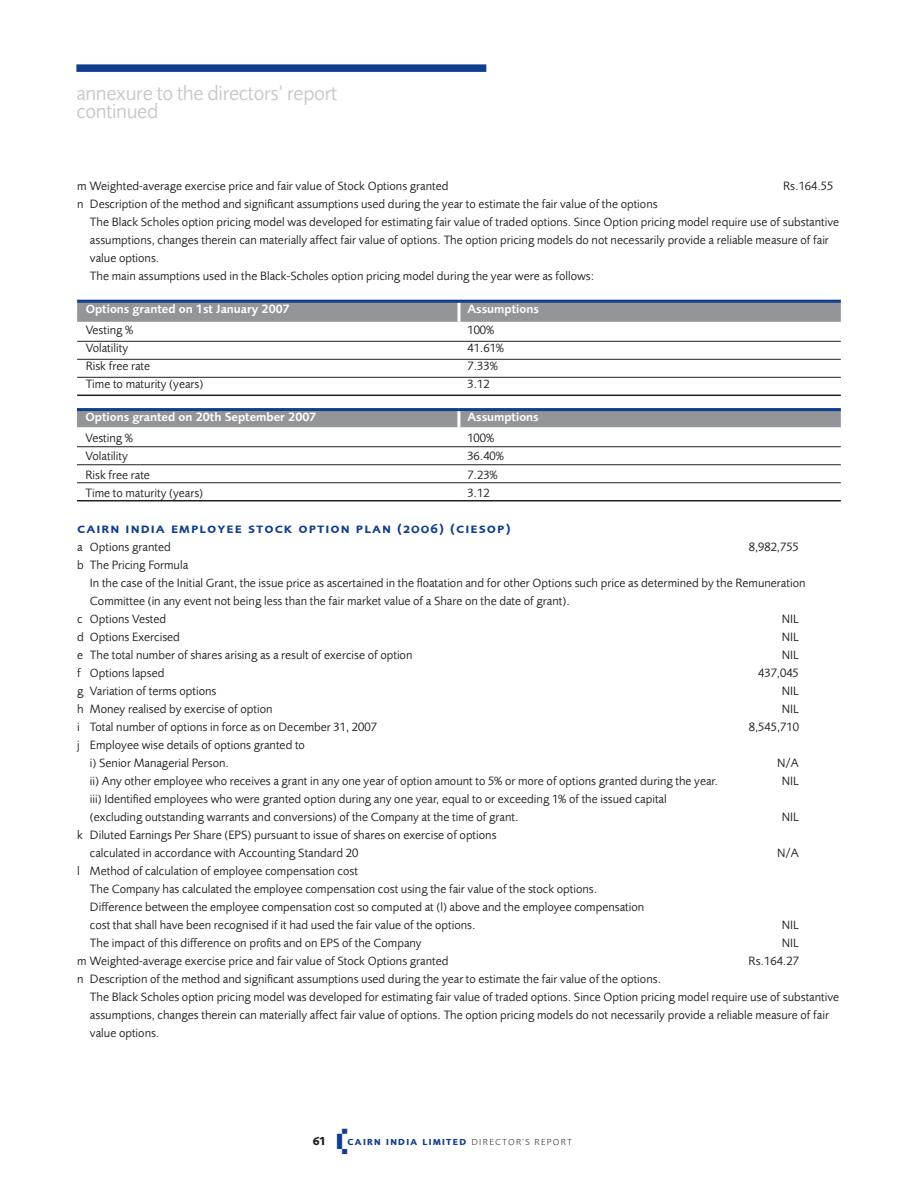
<style>
.page{position:relative;width:918px;height:1188px;background:#fff}
.page>*{position:absolute;margin:0;border:0;box-sizing:border-box;transform-origin:0 0}
.t1{font:35.4px "Xcreen Straight";color:#103d8c}
.t2{font:21px/18px "Foundry Sans";letter-spacing:-.015em;color:#c7c8ca}
.t3{font:600 13.95px "Foundry Sans Expert";letter-spacing:.075em;color:#103d8c}
.t4{font:12.45px/18px "Foundry Sans";color:#231f20}
.t5{font:600 12.45px "Foundry Sans";color:#fff}
.t6{font:700 12px "Foundry Sans";color:#231f20}
.t7{font:700 9px "Foundry Sans";letter-spacing:.15em;color:#103d8c}
.s1{font-weight:300;color:#231f20}
</style>
<div class="page">
<div style="left:76px;top:64px;width:410px;height:8px;background:#103d8c"></div>
<div style="left:77px;top:303px;width:764px;height:19px;background:#939598"></div>
<hr style="left:77px;top:341px;width:382px;height:1px;background:#231f20">
<hr style="left:459px;top:341px;width:382px;height:1px;background:#231f20">
<hr style="left:77px;top:359px;width:382px;height:1px;background:#231f20">
<hr style="left:459px;top:359px;width:382px;height:1px;background:#231f20">
<hr style="left:77px;top:377px;width:382px;height:1px;background:#231f20">
<hr style="left:459px;top:377px;width:382px;height:1px;background:#231f20">
<hr style="left:457px;top:303px;width:3px;height:19px;background:#fff">
<hr style="left:77px;top:300px;width:382px;height:3px;background:#103d8c">
<hr style="left:459px;top:300px;width:382px;height:3px;background:#103d8c">
<hr style="left:77px;top:394px;width:382px;height:2px;background:#231f20">
<hr style="left:459px;top:394px;width:382px;height:2px;background:#231f20">
<div style="left:77px;top:411px;width:764px;height:16px;background:#939598"></div>
<hr style="left:457px;top:411px;width:3px;height:16px;background:#fff">
<hr style="left:77px;top:446px;width:382px;height:1px;background:#231f20">
<hr style="left:459px;top:446px;width:382px;height:1px;background:#231f20">
<hr style="left:77px;top:464px;width:382px;height:1px;background:#231f20">
<hr style="left:459px;top:464px;width:382px;height:1px;background:#231f20">
<hr style="left:77px;top:482px;width:382px;height:1px;background:#231f20">
<hr style="left:459px;top:482px;width:382px;height:1px;background:#231f20">
<hr style="left:77px;top:408px;width:382px;height:3px;background:#103d8c">
<hr style="left:459px;top:408px;width:382px;height:3px;background:#103d8c">
<hr style="left:77px;top:500px;width:382px;height:1px;background:#231f20">
<hr style="left:459px;top:500px;width:382px;height:1px;background:#231f20">
<h2 class="t2" style="left:76px;top:84px;width:262px">annexure to the directors’ report continued</h2>
<p class="t4" style="left:77px;top:177px;width:373px">m Weighted-average exercise price and fair value of Stock Options granted</p>
<p class="t4" style="left:783px;top:177px;width:52px">Rs.164.55</p>
<p class="t4" style="left:90px;top:195px;width:751px;text-indent:-13px">n Description of the method and significant assumptions used during the year to estimate the fair value of the options<br>The Black Scholes option pricing model was developed for estimating fair value of traded options. Since Option pricing model require use of substantive assumptions, changes therein can materially affect fair value of options. The option pricing models do not necessarily provide a reliable measure of fair value options.<br>The main assumptions used in the Black-Scholes option pricing model during the year were as follows:</p>
<p class="t5" style="left:86px;top:302px;width:206px">Options granted on 1st January 2007</p>
<p class="t5" style="left:467px;top:302px;width:73px">Assumptions</p>
<p class="t4" style="left:86px;top:321px;width:49px">Vesting %</p>
<p class="t4" style="left:467px;top:321px;width:28px">100%</p>
<p class="t4" style="left:86px;top:339px;width:44px">Volatility</p>
<p class="t4" style="left:467px;top:339px;width:38px">41.61%</p>
<p class="t4" style="left:86px;top:357px;width:66px">Risk free rate</p>
<p class="t4" style="left:467px;top:357px;width:32px">7.33%</p>
<p class="t4" style="left:86px;top:375px;width:119px">Time to maturity (years)</p>
<p class="t4" style="left:467px;top:375px;width:24px">3.12</p>
<p class="t5" style="left:85px;top:410px;width:232px">Options granted on 20th September 2007</p>
<p class="t5" style="left:467px;top:410px;width:73px">Assumptions</p>
<p class="t4" style="left:85px;top:429px;width:49px">Vesting %</p>
<p class="t4" style="left:467px;top:429px;width:28px">100%</p>
<p class="t4" style="left:85px;top:447px;width:44px">Volatility</p>
<p class="t4" style="left:467px;top:447px;width:38px">36.40%</p>
<p class="t4" style="left:85px;top:465px;width:66px">Risk free rate</p>
<p class="t4" style="left:467px;top:465px;width:32px">7.23%</p>
<p class="t4" style="left:85px;top:483px;width:119px">Time to maturity (years)</p>
<p class="t4" style="left:467px;top:483px;width:24px">3.12</p>
<p class="t3" style="left:77px;top:520px;width:435px">cairn india employee stock option plan (2006) (ciesop)</p>
<p class="t4" style="left:77px;top:537px;width:95px">a Options granted</p>
<p class="t4" style="left:749px;top:537px;width:52px">8,982,755</p>
<p class="t4" style="left:77px;top:555px;width:113px">b The Pricing Formula</p>
<p class="t4" style="left:90px;top:573px;width:717px">In the case of the Initial Grant, the issue price as ascertained in the floatation and for other Options such price as determined by the Remuneration</p>
<p class="t4" style="left:90px;top:591px;width:481px">Committee (in any event not being less than the fair market value of a Share on the date of grant).</p>
<p class="t4" style="left:77px;top:609px;width:91px">c Options Vested</p>
<p class="t4" style="left:781px;top:609px;width:19px">NIL</p>
<p class="t4" style="left:77px;top:627px;width:104px">d Options Exercised</p>
<p class="t4" style="left:781px;top:627px;width:19px">NIL</p>
<p class="t4" style="left:77px;top:645px;width:337px">e The total number of shares arising as a result of exercise of option</p>
<p class="t4" style="left:781px;top:645px;width:19px">NIL</p>
<p class="t4" style="left:77px;top:663px;width:89px">f Options lapsed</p>
<p class="t4" style="left:758px;top:663px;width:42px">437,045</p>
<p class="t4" style="left:77px;top:681px;width:141px">g Variation of terms options</p>
<p class="t4" style="left:781px;top:681px;width:19px">NIL</p>
<p class="t4" style="left:77px;top:699px;width:197px">h Money realised by exercise of option</p>
<p class="t4" style="left:781px;top:699px;width:19px">NIL</p>
<p class="t4" style="left:77px;top:717px;width:301px">i Total number of options in force as on December 31, 2007</p>
<p class="t4" style="left:749px;top:717px;width:52px">8,545,710</p>
<p class="t4" style="left:90px;top:735px;width:217px;text-indent:-13px">j Employee wise details of options granted to i) Senior Managerial Person.</p>
<p class="t4" style="left:777px;top:753px;width:23px">N/A</p>
<p class="t4" style="left:90px;top:771px;width:629px">ii) Any other employee who receives a grant in any one year of option amount to 5% or more of options granted during the year.</p>
<p class="t4" style="left:781px;top:771px;width:19px">NIL</p>
<p class="t4" style="left:90px;top:789px;width:578px">iii) Identified employees who were granted option during any one year, equal to or exceeding 1% of the issued capital (excluding outstanding warrants and conversions) of the Company at the time of grant.</p>
<p class="t4" style="left:781px;top:807px;width:19px">NIL</p>
<p class="t4" style="left:90px;top:825px;width:408px;text-indent:-13px">k Diluted Earnings Per Share (EPS) pursuant to issue of shares on exercise of options calculated in accordance with Accounting Standard 20</p>
<p class="t4" style="left:90px;top:861px;width:556px;text-indent:-13px">l Method of calculation of employee compensation cost<br>The Company has calculated the employee compensation cost using the fair value of the stock options.<br>Difference between the employee compensation cost so computed at (l) above and the employee compensation cost that shall have been recognised if it had used the fair value of the options.</p>
<p class="t4" style="left:777px;top:843px;width:23px">N/A</p>
<p class="t4" style="left:781px;top:915px;width:19px">NIL</p>
<p class="t4" style="left:90px;top:933px;width:333px">The impact of this difference on profits and on EPS of the Company</p>
<p class="t4" style="left:781px;top:933px;width:19px">NIL</p>
<p class="t4" style="left:77px;top:951px;width:373px">m Weighted-average exercise price and fair value of Stock Options granted</p>
<p class="t4" style="left:748px;top:951px;width:52px">Rs.164.27</p>
<p class="t4" style="left:90px;top:969px;width:751px;text-indent:-13px">n Description of the method and significant assumptions used during the year to estimate the fair value of the options.<br>The Black Scholes option pricing model was developed for estimating fair value of traded options. Since Option pricing model require use of substantive assumptions, changes therein can materially affect fair value of options. The option pricing models do not necessarily provide a reliable measure of fair value options.</p>
<p class="t6" style="left:313px;top:1133px;width:15px">61</p>
<h1 class="t1" style="left:337px;top:1118px;width:17px">(</h1>
<p class="t7" style="left:347px;top:1136px;width:226px">CAIRN INDIA LIMITED <span class="s1">DIRECTOR'S REPORT</span></p>
</div>
